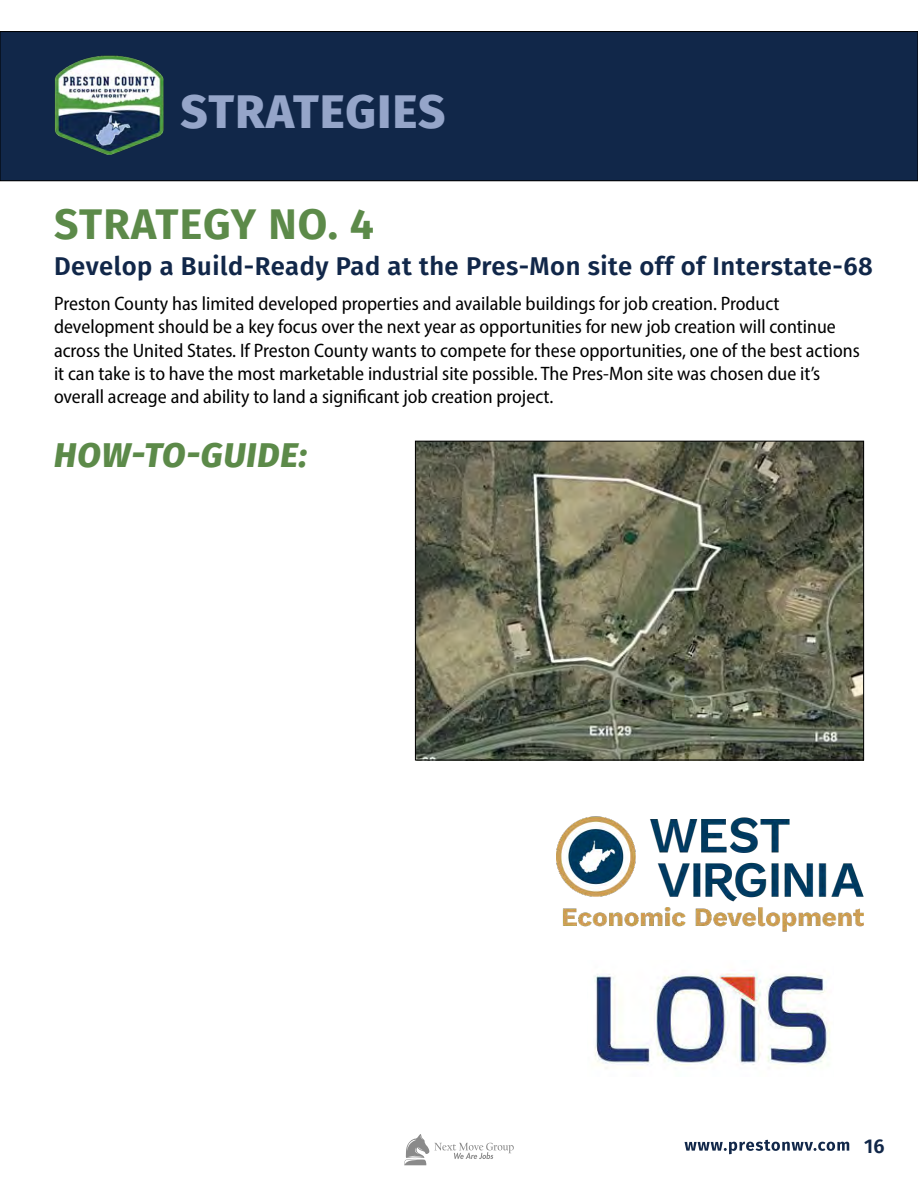
<style>
.page{position:relative;width:918px;height:1188px;background:#fff}
.page>*{position:absolute;margin:0;border:0;box-sizing:border-box;transform-origin:0 0}
.Cover_Subhead{font:800 47.1px "Fira Sans";letter-spacing:.03em;color:#95a5c9}
.Cover_Subhead-2{font:700 42.75px "Fira Sans";letter-spacing:.025em;color:#5c8a49}
.Cover_Subhead-3{font:italic 800 34.2px "Fira Sans";letter-spacing:.03em;color:#5c8a49}
.Cover_Subhead-4{font:600 25.65px "Fira Sans";letter-spacing:.02em;color:#112749}
.t1{font:600 19.95px "Fira Sans";color:#112749}
.t2{font:semi-condensed 19.5px/23.4px "Myriad Pro";color:#000}
</style>
<div class="page">
<svg style="left:404px;top:1134px;width:110px;height:31px"></svg>
<svg style="left:685px;top:1140px;width:164px;height:14px"></svg>
<div style="left:0;top:32px;width:918px;height:149px;background:#112749"></div>
<div style="left:0;top:31px;width:918px;height:150px;border:1px solid #000"></div>
<img style="left:55px;top:55px;width:109px;height:100px">
<img style="left:556px;top:816px;width:308px;height:116px">
<img style="left:594px;top:970px;width:236px;height:99px">
<img style="left:417px;top:443px;width:445px;height:315px">
<div style="left:415px;top:441px;width:449px;height:319px;border:1px solid #000"></div>
<p class="Cover_Subhead" style="left:181px;top:71px;width:267px">STRATEGIES</p>
<p class="Cover_Subhead-2" style="left:54px;top:188px;width:321px">STRATEGY NO. 4</p>
<p class="Cover_Subhead-4" style="left:54px;top:245px;width:821px">Develop a Build-Ready Pad at the Pres-Mon site off of Interstate-68</p>
<p class="t2" style="left:54px;top:291px;width:807px">Preston County has limited developed properties and available buildings for job creation. Product development should be a key focus over the next year as opportunities for new job creation will continue across the United States. If Preston County wants to compete for these opportunities, one of the best actions it can take is to have the most marketable industrial site possible. The Pres-Mon site was chosen due it’s overall acreage and ability to land a significant job creation project.</p>
<p class="Cover_Subhead-3" style="left:54px;top:425px;width:254px">HOW-TO-GUIDE:</p>
<p class="t1" style="left:864px;top:1129px;width:22px">16</p>
</div>
